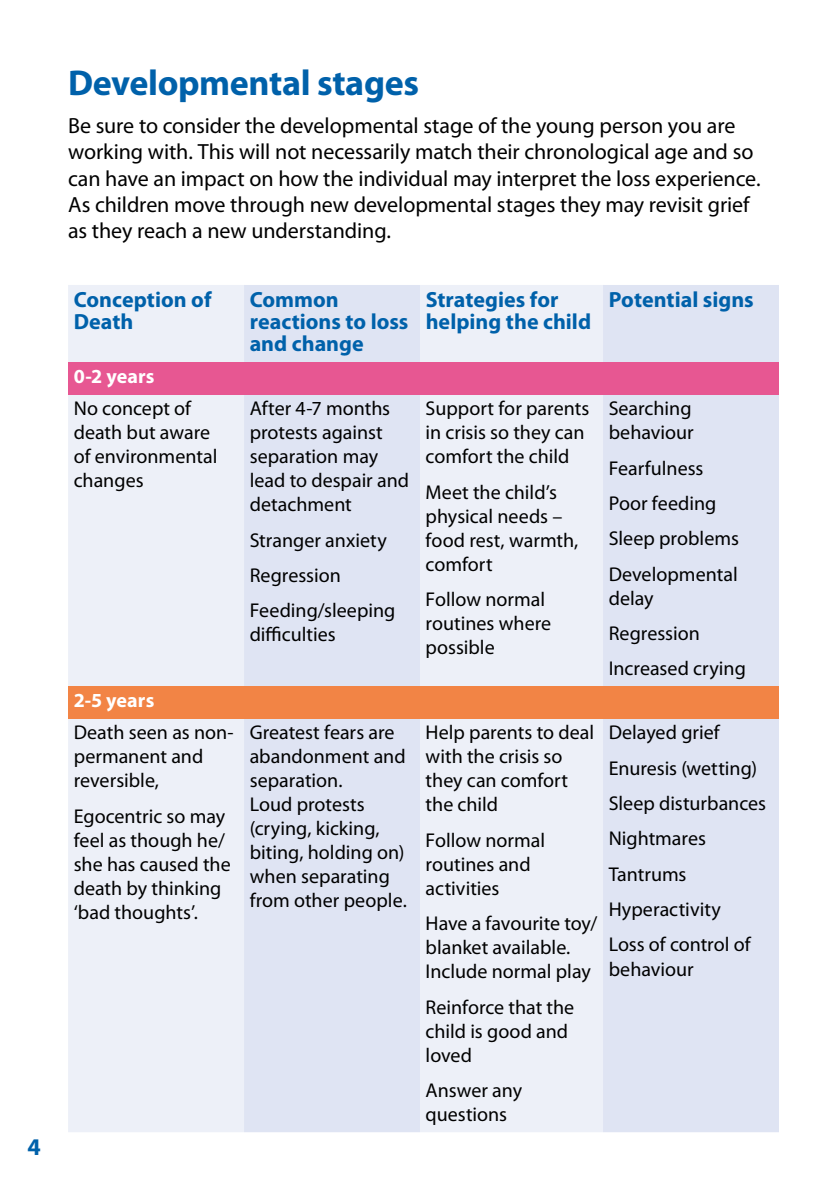
<style>
.page{position:relative;width:840px;height:1191px;background:#fff}
.page>*{position:absolute;margin:0;border:0;box-sizing:border-box;transform-origin:0 0}
.t1{font:700 36px "Myriad Pro";letter-spacing:-.01em;color:#0061aa}
.t2{font:700 24px "Myriad Pro";color:#0061aa}
.t3{font:22px/26.4px "Myriad Pro";letter-spacing:-.005em;color:#000}
.t4{font:700 22px/22px "Myriad Pro";color:#0061aa}
.t5{font:20px/24px "Myriad Pro";color:#000}
.t6{font:700 20px "Myriad Pro";letter-spacing:.005em;color:#fff}
</style>
<div class="page">
<div style="left:68px;top:285px;width:176px;height:847px;background:#edf0f8"></div>
<svg style="left:244px;top:285px;width:534px;height:847px;background:#e3e7f4"></svg>
<div style="left:68px;top:362px;width:710px;height:32px;background:#e75792"></div>
<div style="left:68px;top:686px;width:710px;height:32px;background:#f28445"></div>
<p class="t2" style="left:27px;top:1131px;width:15px">4</p>
<h1 class="t1" style="left:68px;top:59px;width:352px">Developmental stages</h1>
<p class="t3" style="left:68px;top:112px;width:693px">Be sure to consider the developmental stage of the young person you are working with. This will not necessarily match their chronological age and so can have an impact on how the individual may interpret the loss experience.<br>As children move through new developmental stages they may revisit grief as they reach a new understanding.</p>
<p class="t4" style="left:74px;top:288px;width:139px">Conception of<br>Death</p>
<p class="t4" style="left:249px;top:288px;width:160px">Common reactions to loss and change</p>
<p class="t4" style="left:425px;top:288px;width:167px">Strategies for helping the child</p>
<p class="t4" style="left:608px;top:288px;width:146px">Potential signs</p>
<p class="t6" style="left:74px;top:363px;width:82px">0-2 years</p>
<p class="t5" style="left:74px;top:396px;width:145px">No concept of death but aware of environmental changes</p>
<p class="t5" style="left:249px;top:396px;width:161px">After 4-7 months protests against separation may lead to despair and detachment</p>
<p class="t5" style="left:249px;top:522px;width:147px;line-height:35.4px">Stranger anxiety<br>Regression<br>Feeding/sleeping</p>
<p class="t5" style="left:249px;top:622px;width:87px">difficulties</p>
<p class="t5" style="left:425px;top:396px;width:165px">Support for parents in crisis so they can comfort the child</p>
<p class="t5" style="left:425px;top:479px;width:154px">Meet the child’s physical needs – food rest, warmth, comfort</p>
<p class="t5" style="left:425px;top:587px;width:127px">Follow normal routines where possible</p>
<p class="t5" style="left:608px;top:396px;width:86px">Searching behaviour</p>
<p class="t5" style="left:608px;top:450px;width:132px;line-height:35.4px">Fearfulness<br>Poor feeding<br>Sleep problems<br>Developmental</p>
<p class="t5" style="left:608px;top:580px;width:139px;line-height:35.4px">delay<br>Regression<br>Increased crying</p>
<p class="t6" style="left:74px;top:687px;width:82px">2-5 years</p>
<p class="t5" style="left:74px;top:720px;width:161px">Death seen as non&shy;permanent and reversible,</p>
<p class="t5" style="left:74px;top:803px;width:158px">Egocentric so may feel as though he/ she has caused the death by thinking ‘bad thoughts’.</p>
<p class="t5" style="left:249px;top:720px;width:158px">Greatest fears are abandonment and separation.<br>Loud protests (crying, kicking, biting, holding on) when separating from other people.</p>
<p class="t5" style="left:425px;top:720px;width:170px">Help parents to deal with the crisis so they can comfort the child</p>
<p class="t5" style="left:425px;top:827px;width:121px">Follow normal routines and activities</p>
<p class="t5" style="left:425px;top:911px;width:173px">Have a favourite toy/ blanket available.<br>Include normal play</p>
<p class="t5" style="left:425px;top:994px;width:150px">Reinforce that the child is good and loved</p>
<p class="t5" style="left:425px;top:1077px;width:98px">Answer any questions</p>
<p class="t5" style="left:608px;top:714px;width:159px;line-height:35.4px">Delayed grief<br>Enuresis (wetting)<br>Sleep disturbances<br>Nightmares<br>Tantrums<br>Hyperactivity<br>Loss of control of</p>
<p class="t5" style="left:608px;top:956px;width:86px">behaviour</p>
</div>
